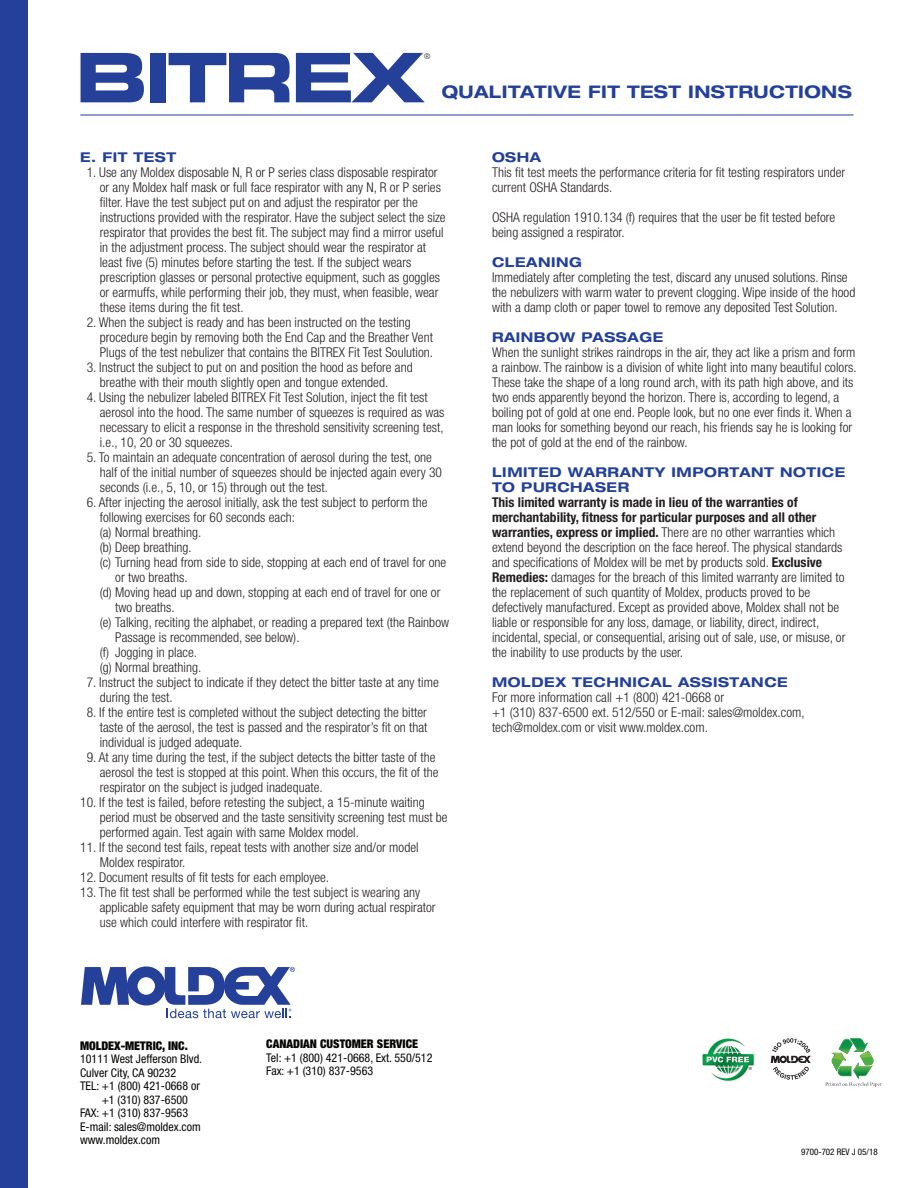
<style>
.page{position:relative;width:918px;height:1188px;background:#fff}
.page>*{position:absolute;margin:0;border:0;box-sizing:border-box;transform-origin:0 0}
.t1{font:68.25px "Eurostile Bold Extended Two";letter-spacing:-.06em;color:#244099}
.t2{font:700 expanded 17.4px "Helvetica Neue LT Std";letter-spacing:.02em;color:#244099}
.t3{font:300 condensed 13.5px/15px "Helvetica Neue LT Std";color:#231f20}
.t4{font:700 expanded 13.5px "Helvetica Neue LT Std";letter-spacing:.04em;color:#223f99}
.t5{font:condensed 12px/13.5px "Helvetica Neue";color:#050504}
.t6{font:900 condensed 12px "Helvetica Neue";color:#050504}
.t7{font:condensed 9px "Helvetica Neue";color:#050504}
.t8{font:300 condensed 7.8px "Helvetica Neue LT Std";color:#231f20}
.t9{font:4.05px "Helvetica Neue";color:#231f20}
.s1{font-weight:700;font-stretch:expanded;color:#223f99}
.s2{font-family:"Helvetica Neue";font-weight:700}
.s3{font-weight:900}
</style>
<div class="page">
<hr style="left:80px;top:115px;width:773px;height:1px;background:#223f99">
<img style="left:702px;top:1038px;width:53px;height:44px">
<svg style="left:81px;top:966px;width:214px;height:52px"></svg>
<svg style="left:771px;top:1038px;width:41px;height:42px"></svg>
<svg style="left:825px;top:1038px;width:57px;height:49px"></svg>
<div style="left:0;top:0;width:27px;height:1188px;background:#244099"></div>
<p class="t1" style="left:75px;top:53px;width:351px">BITREX</p>
<p class="t8" style="left:424px;top:53px;width:8px">®</p>
<p class="t2" style="left:442px;top:82px;width:412px">QUALITATIVE FIT TEST INSTRUCTIONS</p>
<p class="t4" style="left:80px;top:150px;width:98px">E. FIT TEST</p>
<p class="t3" style="left:100px;top:166px;width:347px;text-indent:-13px">1. Use any Moldex disposable N, R or P series class disposable respirator or any Moldex half mask or full face respirator with any N, R or P series filter. Have the test subject put on and adjust the respirator per the instructions provided with the respirator. Have the subject select the size respirator that provides the best fit. The subject may find a mirror useful in the adjustment process. The subject should wear the respirator at least five (5) minutes before starting the test. If the subject wears prescription glasses or personal protective equipment, such as goggles or earmuffs, while performing their job, they must, when feasible, wear these items during the fit test.</p>
<p class="t3" style="left:100px;top:316px;width:335px;text-indent:-13px">2. When the subject is ready and has been instructed on the testing procedure begin by removing both the End Cap and the Breather Vent<br>Plugs of the test nebulizer that contains the BITREX Fit Test Soulution.</p>
<p class="t3" style="left:100px;top:361px;width:314px;text-indent:-13px">3. Instruct the subject to put on and position the hood as before and breathe with their mouth slightly open and tongue extended.</p>
<p class="t3" style="left:100px;top:391px;width:346px;text-indent:-13px">4. Using the nebulizer labeled BITREX Fit Test Solution, inject the fit test aerosol into the hood. The same number of squeezes is required as was necessary to elicit a response in the threshold sensitivity screening test, i.e., 10, 20 or 30 squeezes.</p>
<p class="t3" style="left:100px;top:451px;width:344px;text-indent:-13px">5. To maintain an adequate concentration of aerosol during the test, one half of the initial number of squeezes should be injected again every 30 seconds (i.e., 5, 10, or 15) through out the test.</p>
<p class="t3" style="left:87px;top:496px;width:342px">6. After injecting the aerosol initially, ask the test subject to perform the</p>
<p class="t3" style="left:100px;top:511px;width:197px">following exercises for 60 seconds each:</p>
<p class="t3" style="left:100px;top:526px;width:103px">(a) Normal breathing.</p>
<p class="t3" style="left:100px;top:541px;width:94px">(b) Deep breathing.</p>
<p class="t3" style="left:100px;top:556px;width:348px">(c) Turning head from side to side, stopping at each end of travel for one</p>
<p class="t3" style="left:115px;top:571px;width:74px">or two breaths.</p>
<p class="t3" style="left:100px;top:586px;width:342px">(d) Moving head up and down, stopping at each end of travel for one or</p>
<p class="t3" style="left:115px;top:601px;width:61px">two breaths.</p>
<p class="t3" style="left:100px;top:616px;width:351px">(e) Talking, reciting the alphabet, or reading a prepared text (the Rainbow</p>
<p class="t3" style="left:115px;top:631px;width:186px">Passage is recommended, see below).</p>
<p class="t3" style="left:100px;top:646px;width:99px">(f) Jogging in place.</p>
<p class="t3" style="left:100px;top:661px;width:103px">(g) Normal breathing.</p>
<p class="t3" style="left:100px;top:676px;width:341px;text-indent:-13px">7. Instruct the subject to indicate if they detect the bitter taste at any time during the test.</p>
<p class="t3" style="left:100px;top:706px;width:329px;text-align:justify;text-indent:-13px">8. If the entire test is completed without the subject detecting the bitter taste of the aerosol, the test is passed and the respirator’s fit on that individual is judged adequate.</p>
<p class="t3" style="left:100px;top:751px;width:340px;text-indent:-13px">9. At any time during the test, if the subject detects the bitter taste of the aerosol the test is stopped at this point. When this occurs, the fit of the respirator on the subject is judged inadequate.</p>
<p class="t3" style="left:100px;top:796px;width:349px;text-indent:-20px">10. If the test is failed, before retesting the subject, a 15-minute waiting period must be observed and the taste sensitivity screening test must be performed again. Test again with same Moldex model.</p>
<p class="t3" style="left:100px;top:841px;width:320px;text-indent:-20px">11. If the second test fails, repeat tests with another size and/or model<br>Moldex respirator.</p>
<p class="t3" style="left:80px;top:871px;width:250px">12. Document results of fit tests for each employee.</p>
<p class="t3" style="left:100px;top:886px;width:337px;text-indent:-20px">13. The fit test shall be performed while the test subject is wearing any applicable safety equipment that may be worn during actual respirator use which could interfere with respirator fit.</p>
<p class="t3" style="left:492px;top:151px;width:355px"><span class="s1">OSHA<br></span>This fit test meets the performance criteria for fit testing respirators under current OSHA Standards.</p>
<p class="t3" style="left:492px;top:211px;width:345px">OSHA regulation 1910.134 (f) requires that the user be fit tested before being assigned a respirator.</p>
<p class="t3" style="left:492px;top:256px;width:365px"><span class="s1">CLEANING<br></span>Immediately after completing the test, discard any unused solutions. Rinse the nebulizers with warm water to prevent clogging. Wipe inside of the hood with a damp cloth or paper towel to remove any deposited Test Solution.</p>
<p class="t3" style="left:492px;top:331px;width:366px"><span class="s1">RAINBOW PASSAGE<br></span>When the sunlight strikes raindrops in the air, they act like a prism and form a rainbow. The rainbow is a division of white light into many beautiful colors.<br>These take the shape of a long round arch, with its path high above, and its two ends apparently beyond the horizon. There is, according to legend, a boiling pot of gold at one end. People look, but no one ever finds it. When a man looks for something beyond our reach, his friends say he is looking for the pot of gold at the end of the rainbow.</p>
<p class="t3" style="left:492px;top:466px;width:355px"><span class="s1">LIMITED WARRANTY IMPORTANT NOTICE TO PURCHASER<br></span><span class="s2">This limited warranty is made in lieu of the warranties of merchantability, fitness for particular purposes and all other warranties, express or implied.</span> There are no other warranties which extend beyond the description on the face hereof. The physical standards and specifications of Moldex will be met by products sold. <span class="s2">Exclusive Remedies:</span> damages for the breach of this limited warranty are limited to the replacement of such quantity of Moldex, products proved to be defectively manufactured. Except as provided above, Moldex shall not be liable or responsible for any loss, damage, or liability, direct, indirect, incidental, special, or consequential, arising out of sale, use, or misuse, or the inability to use products by the user.</p>
<p class="t3" style="left:492px;top:676px;width:314px"><span class="s1">MOLDEX TECHNICAL ASSISTANCE </span>For more information call +1 (800) 421-0668 or<br>+1 (310) 837-6500 ext. 512/550 or E-mail: sales@moldex.com, tech@moldex.com or visit www.moldex.com.</p>
<p class="t6" style="left:80px;top:1041px;width:109px">MOLDEX-METRIC, INC.</p>
<p class="t5" style="left:80px;top:1053px;width:124px">10111 West Jefferson Blvd.</p>
<p class="t5" style="left:80px;top:1067px;width:98px">Culver City, CA 90232</p>
<p class="t5" style="left:80px;top:1080px;width:121px">TEL: +1 (800) 421-0668 or</p>
<p class="t5" style="left:102px;top:1094px;width:88px">+1 (310) 837-6500</p>
<p class="t5" style="left:80px;top:1107px;width:110px">FAX: +1 (310) 837-9563</p>
<p class="t5" style="left:80px;top:1121px;width:122px">E-mail: sales@moldex.com</p>
<p class="t5" style="left:80px;top:1134px;width:81px">www.moldex.com</p>
<p class="t5" style="left:266px;top:1038px;width:168px"><span class="s3">CANADIAN CUSTOMER SERVICE<br></span>Tel: +1 (800) 421-0668, Ext. 550/512<br>Fax: +1 (310) 837-9563</p>
<p class="t9" style="left:749px;top:1067px;width:5px">®</p>
<p class="t7" style="left:801px;top:1148px;width:78px">9700-702 REV J 05/18</p>
</div>
